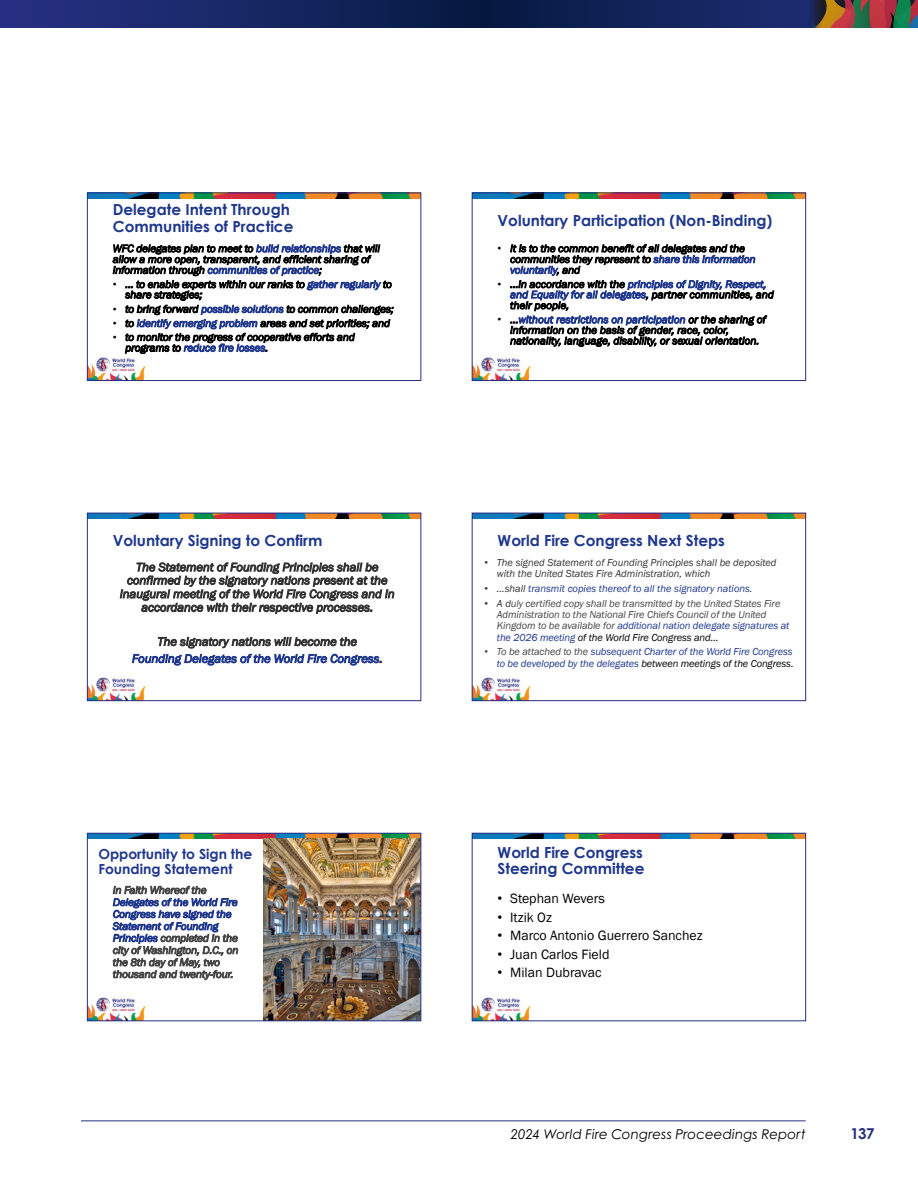
<style>
.page{position:relative;width:918px;height:1188px;background:#fff}
.page>*{position:absolute;margin:0;border:0;box-sizing:border-box;transform-origin:0 0}
.t1{font:700 15.3px/16.2px "Century Gothic";color:#1f378c}
.t2{font:700 15px "Century Gothic Pro";color:#262f81}
.t3{font:13.95px "Franklin Gothic";color:#000}
.t4{font:700 13.95px/15.3px "Century Gothic";color:#1f378c}
.t5{font:italic 13.5px "Century Gothic Pro";letter-spacing:.005em;color:#000}
.t6{font:italic 12.3px/13.4px "Franklin Gothic";color:#333;text-align:center}
.t7{font:italic 12.3px/17px "Franklin Gothic";color:#1f378c;text-align:center}
.t8{font:italic 10.95px/10.8px "Franklin Gothic";letter-spacing:-.005em;color:#000}
.t9{font:italic 10.95px/12px "Franklin Gothic";letter-spacing:-.01em;color:#454545}
.t10{font:italic 10.35px/11.2px "Franklin Gothic";letter-spacing:-.01em;color:#454545}
.t11{font:italic 10.35px/11.6px "Franklin Gothic";letter-spacing:-.01em;color:#1f378c;text-align:right}
.t12{font:italic 10.35px/11.1px "Franklin Gothic";color:#333}
.s1{color:#1f378c}
.s2{font-family:"Arial";font-style:normal;font-size:11.1px}
.s3{color:#333}
.s4{font-family:"Arial";font-style:normal}
.s5{font-family:"Arial";font-style:normal;color:#333}
.s6{color:#000}
.s7{font-family:"Arial";font-style:normal;color:#454545}
.s8{color:#454545}
.s9{font-family:"Arial"}
</style>
<div class="page">
<hr style="left:81px;top:1121px;width:725px;height:1px;background:#262f81">
<img style="left:474px;top:997px;width:57px;height:22px">
<img style="left:474px;top:835px;width:330px;height:4px">
<div style="left:472px;top:833px;width:334px;height:188px;border:1px solid #262f81"></div>
<img style="left:89px;top:839px;width:175px;height:180px">
<img style="left:89px;top:835px;width:330px;height:4px">
<img style="left:264px;top:839px;width:155px;height:180px">
<div style="left:87px;top:833px;width:334px;height:188px;border:1px solid #262f81"></div>
<img style="left:474px;top:677px;width:57px;height:22px">
<img style="left:474px;top:515px;width:330px;height:4px">
<div style="left:472px;top:513px;width:334px;height:188px;border:1px solid #262f81"></div>
<img style="left:89px;top:677px;width:57px;height:22px">
<img style="left:89px;top:515px;width:330px;height:4px">
<div style="left:87px;top:513px;width:334px;height:188px;border:1px solid #262f81"></div>
<img style="left:474px;top:357px;width:57px;height:22px">
<img style="left:474px;top:195px;width:330px;height:4px">
<div style="left:472px;top:193px;width:334px;height:188px;border:1px solid #262f81"></div>
<img style="left:89px;top:357px;width:57px;height:22px">
<img style="left:89px;top:195px;width:330px;height:4px">
<div style="left:87px;top:193px;width:334px;height:188px;border:1px solid #262f81"></div>
<svg style="left:0;top:0;width:769px;height:28px;background:#14245e"></svg>
<svg style="left:769px;top:0;width:149px;height:28px;background:#59464c"></svg>
<p class="t1" style="left:113px;top:201px;width:182px">Delegate Intent Through<br>Communities of Practice</p>
<p class="t8" style="left:113px;top:243px;width:269px">WFC delegates plan to meet to <span class="s1">build relationships</span> that will allow a more open, transparent, and efficient sharing of information through <span class="s1">communities of practice</span>;</p>
<p class="t8" style="left:125px;top:279px;width:268px;line-height:10.4px;text-indent:-13px"><span class="s2">•</span> … to enable experts within our ranks to <span class="s1">gather regularly</span> to share strategies;</p>
<p class="t8" style="left:113px;top:304px;width:282px"><span class="s2">•</span> to bring forward <span class="s1">possible solutions</span> to common challenges;</p>
<p class="t8" style="left:113px;top:318px;width:279px"><span class="s2">•</span> to <span class="s1">identify emerging problem</span> areas and set priorities; and</p>
<p class="t8" style="left:125px;top:332px;width:231px;text-indent:-13px"><span class="s2">•</span> to monitor the progress of cooperative efforts and programs to <span class="s1">reduce fire losses</span>.</p>
<p class="t1" style="left:113px;top:532px;width:211px">Voluntary Signing to Confirm</p>
<p class="t6" style="left:120px;top:561px;width:276px">The Statement of Founding Principles shall be confirmed by the signatory nations present at the inaugural meeting of the World Fire Congress and in accordance with their respective processes.</p>
<p class="t7" style="left:132px;top:633px;width:252px"><span class="s3">The signatory nations will become the<br></span>Founding Delegates of the World Fire Congress<span class="s3">.</span></p>
<p class="t4" style="left:98px;top:846px;width:156px">Opportunity to Sign the<br>Founding Statement</p>
<p class="t9" style="left:113px;top:884px;width:127px">In Faith Whereof the<br><span class="s1">Delegates of the World Fire<br>Congress have signed the<br>Statement of Founding<br>Principles</span> completed in the city of Washington, D.C., on the 8th day of May, two thousand and twenty-four.</p>
<p class="t1" style="left:498px;top:212px;width:276px">Voluntary Participation (Non-Binding)</p>
<p class="t8" style="left:510px;top:243px;width:247px;text-indent:-13px"><span class="s2">•</span> It is to the common benefit of all delegates and the communities they represent to <span class="s1">share this information voluntarily</span>, and</p>
<p class="t8" style="left:510px;top:279px;width:265px;text-indent:-13px"><span class="s2">•</span> …in accordance with the <span class="s1">principles of Dignity, Respect, and Equality for all delegates</span>, partner communities, and their people,</p>
<p class="t8" style="left:510px;top:314px;width:257px;text-indent:-13px"><span class="s2">•</span> …<span class="s1">without restrictions on participation</span> or the sharing of information on the basis of gender, race, color, nationality, language, disability, or sexual orientation.</p>
<p class="t1" style="left:498px;top:532px;width:229px">World Fire Congress Next Steps</p>
<p class="t12" style="left:497px;top:557px;width:281px;text-indent:-13px"><span class="s4">•</span> The signed Statement of Founding Principles shall be deposited with the United States Fire Administration, which</p>
<p class="t11" style="left:484px;top:583px;width:270px"><span class="s5">•</span> <span class="s3">…shall</span> transmit copies thereof to all the signatory nations<span class="s3">.</span></p>
<p class="t10" style="left:497px;top:598px;width:294px;text-indent:-13px"><span class="s5">•</span> <span class="s3">A d</span>uly certified copy shall be transmitted by the United States Fire Administration to the National Fire Chiefs Council of the United Kingdom to be available for <span class="s1">additional nation delegate signatures at the 2026 meeting</span> <span class="s6">of the World Fire Congress and…</span></p>
<p class="t11" style="left:484px;top:646px;width:311px"><span class="s7">•</span> <span class="s8">To be attached to the</span> subsequent Charter of the World Fire Congress to be developed by the delegates <span class="s6">between meetings of the Congress.</span></p>
<p class="t1" style="left:498px;top:844px;width:148px">World Fire Congress<br>Steering Committee</p>
<p class="t3" style="left:498px;top:890px;width:109px"><span class="s9">•</span> Stephan Wevers</p>
<p class="t3" style="left:498px;top:908px;width:56px"><span class="s9">•</span> Itzik Oz</p>
<p class="t3" style="left:498px;top:927px;width:207px"><span class="s9">•</span> Marco Antonio Guerrero Sanchez</p>
<p class="t3" style="left:498px;top:946px;width:114px"><span class="s9">•</span> Juan Carlos Field</p>
<p class="t3" style="left:498px;top:964px;width:105px"><span class="s9">•</span> Milan Dubravac</p>
<p class="t5" style="left:511px;top:1126px;width:296px">2024 World Fire Congress Proceedings Report</p>
<h2 class="t2" style="left:850px;top:1124px;width:26px">137</h2>
</div>
